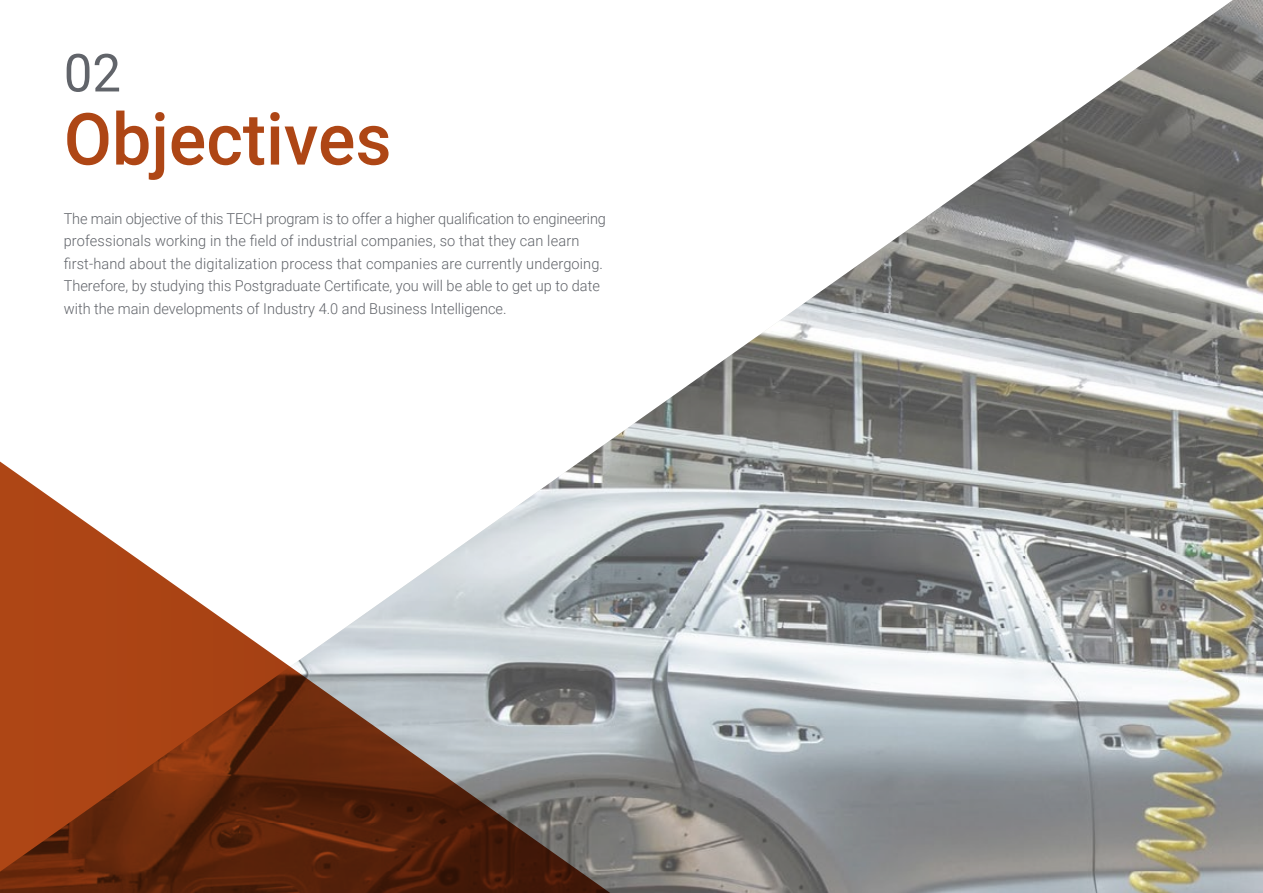
<style>
.page{position:relative;width:1263px;height:893px;background:#fff}
.page>*{position:absolute;margin:0;border:0;box-sizing:border-box;transform-origin:0 0}
.t1{font:500 72px "Roboto";color:#ae4615}
.t2{font:52.5px "Roboto";color:#61646a}
.t3{font:300 15px/22.5px "Roboto";color:#61646a}
</style>
<div class="page">
<img style="left:602px;top:0;width:661px;height:893px">
<svg style="left:0;top:446px;width:640px;height:447px"></svg>
<h2 class="t2" style="left:64px;top:36px;width:59px">02</h2>
<h1 class="t1" style="left:64px;top:89px;width:329px">Objectives</h1>
<p class="t3" style="left:64px;top:207px;width:544px">The main objective of this TECH program is to offer a higher qualification to engineering professionals working in the field of industrial companies, so that they can learn first-hand about the digitalization process that companies are currently undergoing.<br>Therefore, by studying this Postgraduate Certificate, you will be able to get up to date with the main developments of Industry 4.0 and Business Intelligence.</p>
</div>
